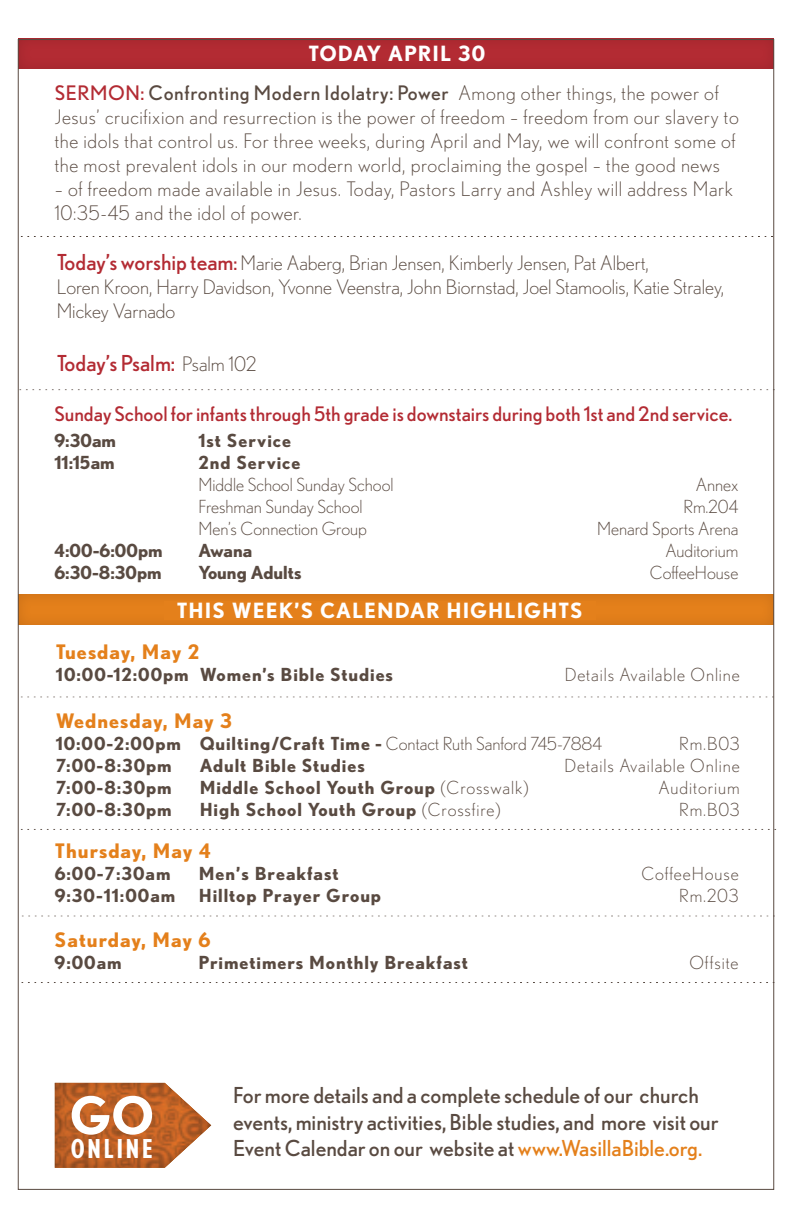
<style>
.page{position:relative;width:792px;height:1224px;background:#fff}
.page>*{position:absolute;margin:0;border:0;box-sizing:border-box;transform-origin:0 0}
.t1{font:700 51.6px "Nobel";color:#fff}
.t2{font:700 condensed 26px "Nobel";letter-spacing:.11em;color:#fff}
.t3{font:22px/26.4px "Nobel";color:#594a41}
.t4{font:22px "Nobel";color:#b32b33}
.t5{font:700 21px "Nobel";letter-spacing:.05em;color:#fff}
.t6{font:300 20px/24px "Nobel";letter-spacing:.03em;color:#594a41}
.t7{font:300 20px/24px "Nobel";color:#594a41}
.t8{font:20px "Nobel";color:#b32b33}
.t9{font:700 20px "Nobel";letter-spacing:.05em;color:#e4801b}
.t10{font:700 18px "Nobel";letter-spacing:.05em;color:#594a41}
.t11{font:300 18px "Nobel";color:#594a41}
.t12{font:300 18px "Nobel";letter-spacing:.05em;color:#594a41}
.t13{font:700 18px "Nobel";color:#594a41}
.s1{font-weight:400;color:#b32b33}
.s2{font-weight:400}
.s3{font-weight:400;font-size:22px;color:#b32b33}
.s4{font-weight:300;font-size:20px;color:#594a41}
.s5{font-weight:300}
.s6{color:#e4801b}
</style>
<div class="page">
<div style="left:17px;top:34px;width:758px;height:38px;background:#594a41;opacity:.2"></div>
<hr style="left:19px;top:389px;width:756px;height:4px;background:#594a41;opacity:.2">
<hr style="left:19px;top:236px;width:754px;height:4px;background:#594a41;opacity:.2">
<div style="left:52px;top:1080px;width:160px;height:88px;background:#594a41;opacity:.4"></div>
<div style="left:17px;top:591px;width:758px;height:37px;background:#594a41;opacity:.2"></div>
<div style="left:164px;top:601px;width:432px;height:18px;background:#e4801b"></div>
<hr style="left:21px;top:828px;width:756px;height:4px;background:#594a41;opacity:.2">
<hr style="left:22px;top:915px;width:754px;height:4px;background:#594a41;opacity:.2">
<hr style="left:21px;top:696px;width:754px;height:4px;background:#594a41;opacity:.2">
<hr style="left:21px;top:982px;width:754px;height:4px;background:#594a41;opacity:.2">
<p class="t5" style="left:308px;top:41px;width:178px">TODAY April 30</p>
<p class="t6" style="left:55px;top:81px;width:686px"><span class="s1">SERMON:</span> <span class="s2">Confronting Modern Idolatry: Power</span> Among other things, the power of Jesus’ crucifixion and resurrection is the power of freedom – freedom from our slavery to the idols that control us. For three weeks, during April and May, we will confront some of the most prevalent idols in our modern world, proclaiming the gospel – the good news</p>
<p class="t6" style="left:55px;top:177px;width:680px">– of freedom made available in Jesus. Today, Pastors Larry and Ashley will address Mark<br>10:35-45 and the idol of power.</p>
<p class="t7" style="left:57px;top:251px;width:669px"><span class="s3">Today’s worship team</span><span class="s1">:</span> Marie Aaberg, Brian Jensen, Kimberly Jensen, Pat Albert,<br>Loren Kroon, Harry Davidson, Yvonne Veenstra, John Biornstad, Joel Stamoolis, Katie Straley,<br>Mickey Varnado</p>
<p class="t4" style="left:57px;top:351px;width:201px">Today’s Psalm: <span class="s4">Psalm 102</span></p>
<p class="t8" style="left:54px;top:402px;width:679px">Sunday School for infants through 5th grade is downstairs during both 1st and 2nd service.</p>
<p class="t10" style="left:54px;top:429px;width:63px">9:30am</p>
<p class="t10" style="left:198px;top:429px;width:94px">1st Service</p>
<p class="t10" style="left:54px;top:451px;width:62px">11:15am</p>
<p class="t10" style="left:198px;top:451px;width:104px">2nd Service</p>
<p class="t11" style="left:198px;top:474px;width:197px">Middle School Sunday School</p>
<p class="t11" style="left:696px;top:474px;width:44px">Annex</p>
<p class="t11" style="left:198px;top:496px;width:166px">Freshman Sunday School</p>
<p class="t11" style="left:683px;top:496px;width:57px">Rm.204</p>
<p class="t11" style="left:198px;top:518px;width:170px">Men’s Connection Group</p>
<p class="t11" style="left:597px;top:518px;width:143px">Menard Sports Arena</p>
<p class="t10" style="left:54px;top:539px;width:110px">4:00-6:00pm</p>
<p class="t10" style="left:198px;top:539px;width:55px">Awana</p>
<p class="t11" style="left:665px;top:540px;width:74px">Auditorium</p>
<p class="t10" style="left:54px;top:561px;width:109px">6:30-8:30pm</p>
<p class="t13" style="left:198px;top:561px;width:105px">Young Adults</p>
<p class="t11" style="left:650px;top:562px;width:90px">CoffeeHouse</p>
<p class="t5" style="left:177px;top:598px;width:407px">THIS WEEK’S CALENDAR HIGHLIGHTS</p>
<p class="t9" style="left:56px;top:640px;width:145px">Tuesday, May 2</p>
<p class="t10" style="left:56px;top:664px;width:339px">10:00-12:00pm Women’s Bible Studies</p>
<p class="t12" style="left:565px;top:664px;width:177px">Details Available Online</p>
<p class="t9" style="left:56px;top:708px;width:178px">Wednesday, May 3</p>
<p class="t10" style="left:56px;top:732px;width:548px">10:00-2:00pm Quilting/Craft Time - <span class="s5">Contact Ruth Sanford 745-7884</span></p>
<p class="t11" style="left:679px;top:733px;width:62px">Rm.B03</p>
<p class="t10" style="left:56px;top:754px;width:118px">7:00-8:30pm</p>
<p class="t10" style="left:200px;top:754px;width:167px">Adult Bible Studies</p>
<p class="t12" style="left:564px;top:755px;width:177px">Details Available Online</p>
<p class="t10" style="left:56px;top:776px;width:118px">7:00-8:30pm</p>
<p class="t10" style="left:200px;top:776px;width:330px">Middle School Youth Group <span class="s5">(Crosswalk)</span></p>
<p class="t12" style="left:659px;top:777px;width:83px">Auditorium</p>
<p class="t10" style="left:56px;top:798px;width:118px">7:00-8:30pm</p>
<p class="t10" style="left:200px;top:798px;width:302px">High School Youth Group <span class="s5">(Crossfire)</span></p>
<p class="t11" style="left:679px;top:799px;width:62px">Rm.B03</p>
<p class="t9" style="left:55px;top:839px;width:158px">Thursday, May 4</p>
<p class="t10" style="left:55px;top:863px;width:117px">6:00-7:30am</p>
<p class="t10" style="left:199px;top:863px;width:141px">Men’s Breakfast</p>
<p class="t12" style="left:641px;top:863px;width:99px">CoffeeHouse</p>
<p class="t10" style="left:55px;top:885px;width:122px">9:30-11:00am</p>
<p class="t10" style="left:199px;top:885px;width:184px">Hilltop Prayer Group</p>
<p class="t11" style="left:679px;top:885px;width:61px">Rm.203</p>
<p class="t9" style="left:55px;top:928px;width:157px">Saturday, May 6</p>
<p class="t10" style="left:55px;top:952px;width:113px">9:00am P</p>
<p class="t10" style="left:210px;top:952px;width:259px">rimetimers Monthly Breakfast</p>
<p class="t12" style="left:689px;top:952px;width:51px">Offsite</p>
<h1 class="t1" style="left:70px;top:1085px;width:86px">GO</h1>
<h2 class="t2" style="left:71px;top:1133px;width:84px">ONLINE</h2>
<p class="t3" style="left:233px;top:1082px;width:487px">For more details and a complete schedule of our church events, ministry activities, Bible studies, and more visit our<br>Event Calendar on our website at <span class="s6">www.WasillaBible.org.</span></p>
</div>
